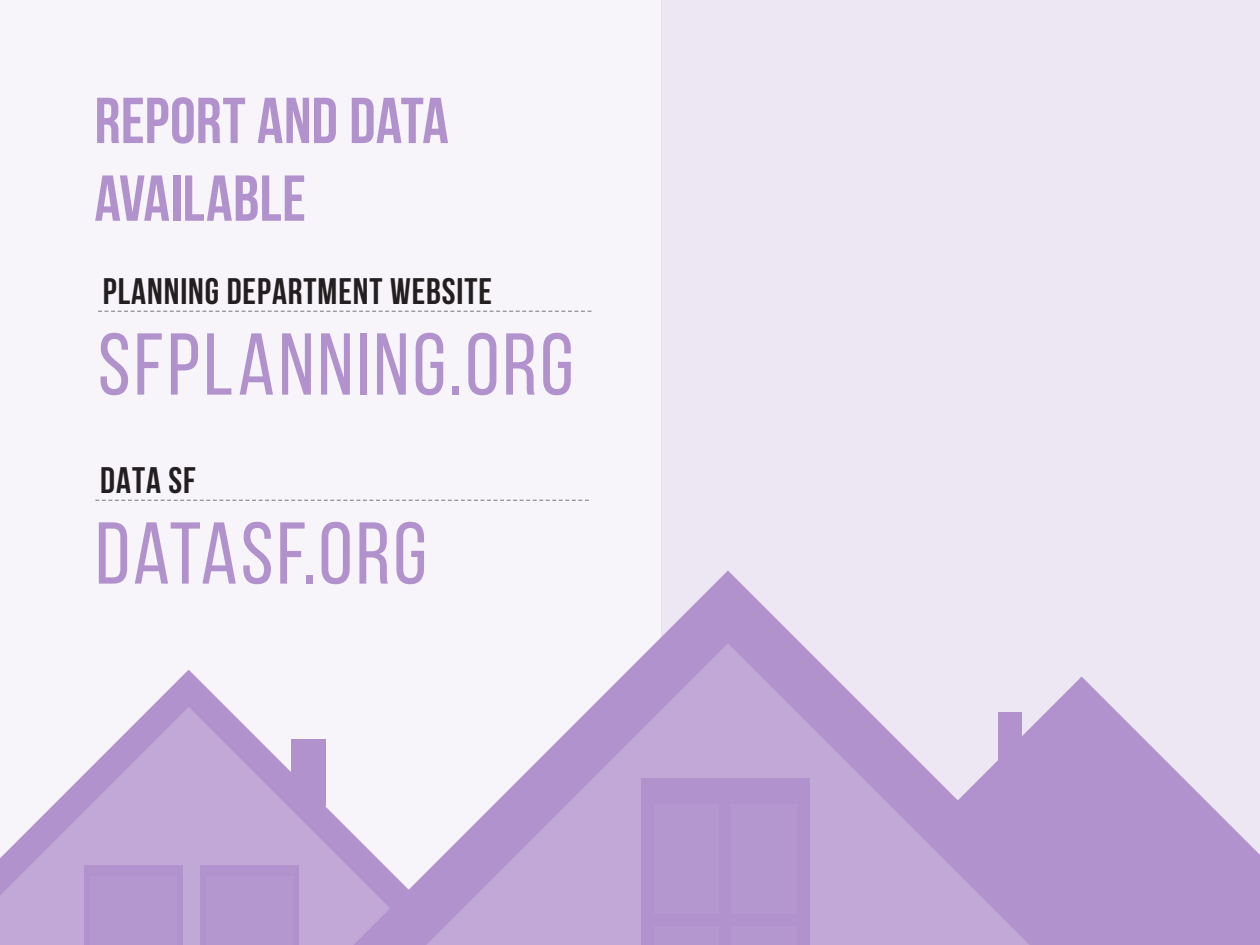
<style>
.page{position:relative;width:1260px;height:945px;background:#fff}
.page>*{position:absolute;margin:0;border:0;box-sizing:border-box;transform-origin:0 0}
.Hightlights_Big_Numb{font:87.5px "Bebas Neue";letter-spacing:.035em;color:#b192cc}
.Header_1{font:700 64.75px/77.7px "Bebas Neue";letter-spacing:.005em;color:#b192cc}
.Highlights_Header_2{font:700 36.75px "Bebas Neue";letter-spacing:.025em;color:#231f20}
</style>
<div class="page">
<div style="left:0;top:0;width:662px;height:945px;background:#f7f4fa"></div>
<svg style="left:98px;top:311px;width:493px;height:1px"></svg>
<svg style="left:95px;top:500px;width:494px;height:1px"></svg>
<div style="left:662px;top:0;width:598px;height:945px;background:#ede6f3"></div>
<svg style="left:151px;top:670px;width:75px;height:37px"></svg>
<svg style="left:0;top:707px;width:353px;height:238px;fill:#c1a8d6"></svg>
<svg style="left:353px;top:570px;width:729px;height:375px"></svg>
<svg style="left:1030px;top:677px;width:230px;height:268px;fill:#b192cc"></svg>
<svg style="left:426px;top:643px;width:604px;height:302px"></svg>
<div style="left:641px;top:779px;width:168px;height:166px;background:#b192cc"></div>
<div style="left:998px;top:712px;width:24px;height:78px;background:#b192cc"></div>
<div style="left:654px;top:805px;width:142px;height:140px;background:#b597cf"></div>
<div style="left:719px;top:792px;width:12px;height:153px;background:#b192cc"></div>
<div style="left:642px;top:914px;width:167px;height:12px;background:#b192cc"></div>
<div style="left:291px;top:739px;width:35px;height:67px;background:#b192cc"></div>
<div style="left:84px;top:866px;width:98px;height:79px;background:#b192cc"></div>
<div style="left:200px;top:866px;width:98px;height:79px;background:#b192cc"></div>
<div style="left:90px;top:877px;width:86px;height:68px;background:#b597cf"></div>
<div style="left:206px;top:877px;width:86px;height:68px;background:#b597cf"></div>
<p class="Header_1" style="left:94px;top:81px;width:356px">REPORT AND DATA<br>AVAILABLE</p>
<p class="Highlights_Header_2" style="left:103px;top:271px;width:391px">PLANNING DEPARTMENT WEBSITE</p>
<p class="Hightlights_Big_Numb" style="left:98px;top:317px;width:477px">SFPLANNING.ORG</p>
<p class="Highlights_Header_2" style="left:100px;top:460px;width:97px">DATA SF</p>
<p class="Hightlights_Big_Numb" style="left:95px;top:506px;width:333px">DATASF.ORG</p>
</div>
